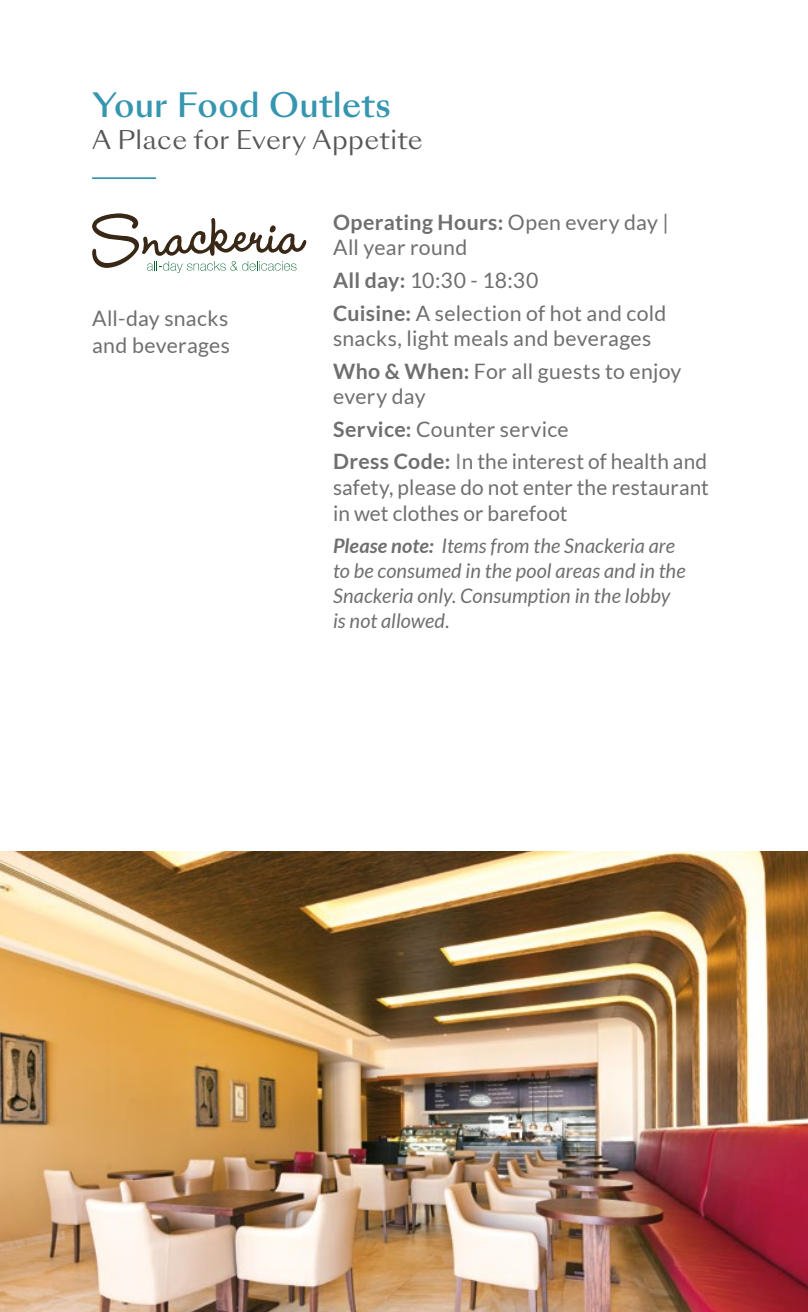
<style>
.page{position:relative;width:808px;height:1312px;background:#fff}
.page>*{position:absolute;margin:0;border:0;box-sizing:border-box;transform-origin:0 0}
.t1{font:500 32.5px "Sang Bleu Sunrise";letter-spacing:.01em;color:#3696af}
.t2{font:25px "Sang Bleu Sunrise";letter-spacing:.015em;color:#575756}
.t3{font:21.25px/32.5px "Lato";letter-spacing:.01em;color:#706f6f}
.t4{font:italic 20px/25px "Lato";letter-spacing:.005em;color:#706f6f}
.s1{font-weight:700}
.s2{color:#898888}
</style>
<div class="page">
<hr style="left:92px;top:177px;width:64px;height:2px;background:#3696af">
<img style="left:0;top:851px;width:808px;height:460px">
<svg style="left:92px;top:213px;width:214px;height:60px"></svg>
<h1 class="t1" style="left:92px;top:82px;width:301px">Your Food Outlets</h1>
<p class="t2" style="left:92px;top:123px;width:332px">A Place for Every Appetite</p>
<p class="t3" style="left:92px;top:304px;width:139px;line-height:27.5px">All-day snacks and beverages</p>
<p class="t3" style="left:333px;top:209px;width:337px;line-height:25.5px"><span class="s1">Operating Hours:</span> Open every day |<br>All year round</p>
<p class="t3" style="left:333px;top:264px;width:335px"><span class="s1">All day:</span> 10:30 - 18:30<br><span class="s1">Cuisine:</span> A selection of hot and cold</p>
<p class="t3" style="left:333px;top:322px;width:350px">snacks, light meals and beverages<br><span class="s1">Who &amp; When:</span> For all guests to enjoy</p>
<p class="t3" style="left:333px;top:380px;width:376px">every day<br><span class="s1">Service:</span> Counter service<br><span class="s1">Dress Code:</span> <span class="s2">I</span>n the interest of health and</p>
<p class="t3" style="left:333px;top:474px;width:377px;line-height:25.5px">safety, please do not enter the restaurant in wet clothes or barefoot</p>
<p class="t4" style="left:333px;top:533px;width:354px"><span class="s1">Please note:</span> Items from the Snackeria are to be consumed in the pool areas and in the Snackeria only. Consumption in the lobby is not allowed.</p>
</div>
